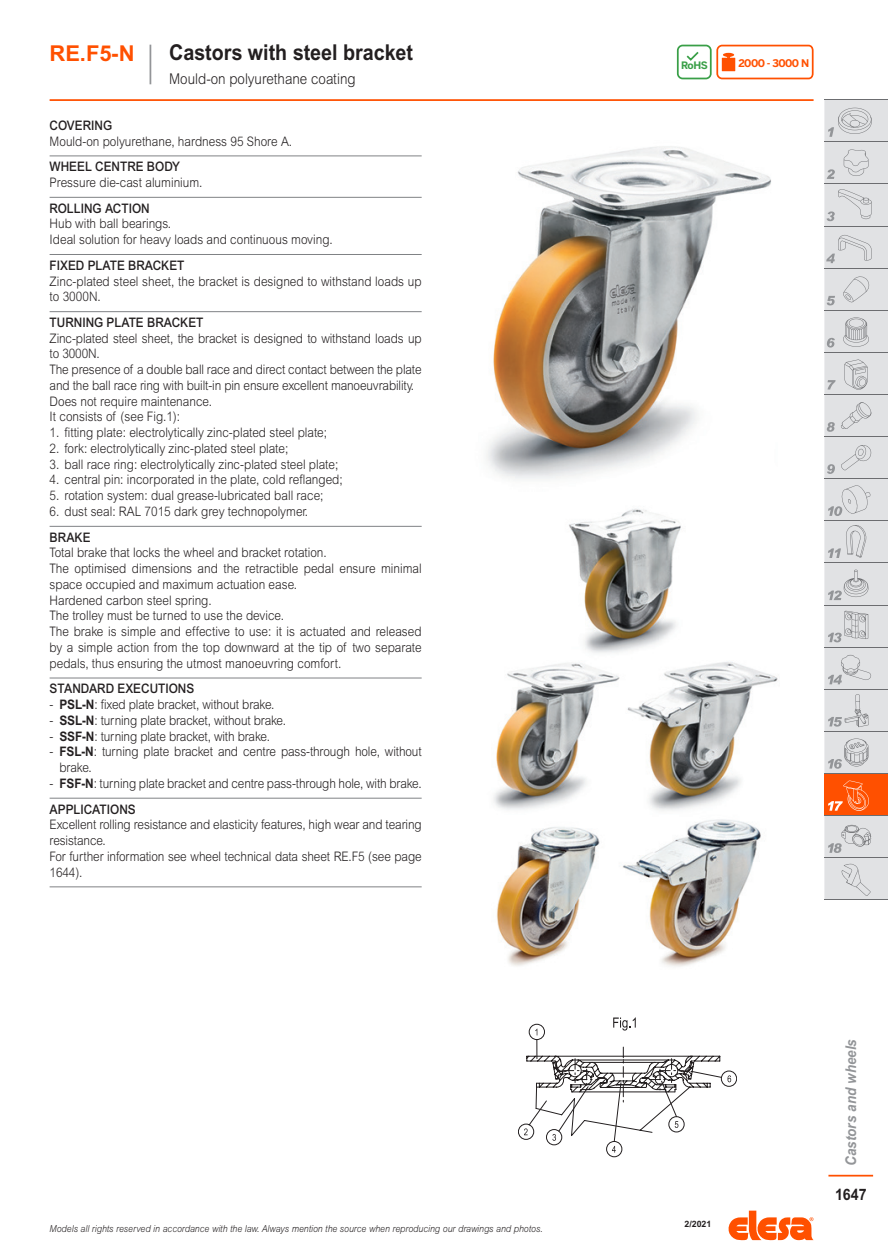
<style>
.page{position:relative;width:888px;height:1260px;background:#fff}
.page>*{position:absolute;margin:0;border:0;box-sizing:border-box;transform-origin:0 0}
.subtitle_1L{font:700 21.88px "Arial MT Std";color:#231f20;scale:.9 1}
.series{font:700 21.88px "Arial MT Std";color:#ff5000}
.t1{font:700 15.75px "Arial MT Std";color:#231f20;scale:.9 1}
.subtitle_2L{font:300 14.88px "Arial MT Std";color:#231f20;scale:.9 1}
.t2{font:italic 700 14.88px "Arial MT Std";color:#939598;scale:.9 1}
.description{font:300 13.12px/15.8px "Arial MT Std";color:#231f20;scale:.9 1}
.titlefirst{font:500 13.12px "Arial MT Std";color:#231f20;scale:.9 1}
.descriptionlast{font:300 13.12px/15.8px "Arial MT Std";letter-spacing:-.01em;color:#231f20;scale:.9 1}
.t3{font:700 10.5px "Benton Sans";letter-spacing:-.05em;color:#ff5000}
.t4{font:700 10.15px "Benton Sans";color:#399f47}
.t5{font:italic 300 9.62px "Arial MT Std";color:#231f20;scale:.9 1}
.t6{font:700 8.75px "Arial MT Std";color:#231f20}
.s1{font-weight:700}
</style>
<div class="page">
<svg style="left:728px;top:1211px;width:86px;height:29px"></svg>
<hr style="left:828px;top:1175px;width:45px;height:2px;background:#ff5000">
<hr style="left:50px;top:99px;width:764px;height:2px;background:#ff5000">
<div style="left:824px;top:100px;width:64px;height:800px;background:#e1e2e4"></div>
<div style="left:824px;top:774px;width:64px;height:42px;background:#ff5000"></div>
<hr style="left:824px;top:99px;width:64px;height:1px;background:#6c6d70">
<hr style="left:824px;top:141px;width:64px;height:1px;background:#6c6d70">
<hr style="left:824px;top:183px;width:64px;height:1px;background:#6c6d70">
<hr style="left:824px;top:226px;width:64px;height:1px;background:#6c6d70">
<hr style="left:824px;top:268px;width:64px;height:1px;background:#6c6d70">
<hr style="left:824px;top:310px;width:64px;height:1px;background:#6c6d70">
<hr style="left:824px;top:352px;width:64px;height:1px;background:#6c6d70">
<hr style="left:824px;top:394px;width:64px;height:1px;background:#6c6d70">
<hr style="left:824px;top:436px;width:64px;height:1px;background:#6c6d70">
<hr style="left:824px;top:478px;width:64px;height:1px;background:#6c6d70">
<hr style="left:824px;top:520px;width:64px;height:1px;background:#6c6d70">
<hr style="left:824px;top:563px;width:64px;height:1px;background:#6c6d70">
<hr style="left:824px;top:605px;width:64px;height:1px;background:#6c6d70">
<hr style="left:824px;top:647px;width:64px;height:1px;background:#6c6d70">
<hr style="left:824px;top:689px;width:64px;height:1px;background:#6c6d70">
<hr style="left:824px;top:731px;width:64px;height:1px;background:#6c6d70">
<hr style="left:824px;top:773px;width:64px;height:1px;background:#6c6d70">
<hr style="left:824px;top:815px;width:64px;height:1px;background:#6c6d70">
<hr style="left:824px;top:857px;width:64px;height:1px;background:#6c6d70">
<hr style="left:824px;top:900px;width:64px;height:1px;background:#6c6d70">
<svg style="left:827px;top:169px;width:8px;height:10px"></svg>
<svg style="left:827px;top:296px;width:8px;height:9px"></svg>
<svg style="left:827px;top:338px;width:8px;height:10px"></svg>
<svg style="left:827px;top:380px;width:9px;height:10px"></svg>
<svg style="left:827px;top:422px;width:8px;height:10px"></svg>
<svg style="left:827px;top:464px;width:8px;height:10px"></svg>
<svg style="left:843px;top:317px;width:26px;height:30px"></svg>
<svg style="left:844px;top:359px;width:24px;height:31px"></svg>
<svg style="left:841px;top:402px;width:30px;height:27px"></svg>
<svg style="left:841px;top:444px;width:30px;height:26px"></svg>
<svg style="left:828px;top:570px;width:40px;height:30px"></svg>
<svg style="left:828px;top:611px;width:40px;height:31px"></svg>
<svg style="left:828px;top:484px;width:43px;height:32px"></svg>
<svg style="left:828px;top:694px;width:40px;height:33px"></svg>
<svg style="left:828px;top:655px;width:43px;height:29px"></svg>
<svg style="left:828px;top:739px;width:40px;height:30px"></svg>
<svg style="left:828px;top:781px;width:41px;height:30px"></svg>
<svg style="left:844px;top:149px;width:24px;height:27px"></svg>
<svg style="left:827px;top:189px;width:45px;height:32px"></svg>
<svg style="left:826px;top:235px;width:46px;height:28px"></svg>
<svg style="left:828px;top:108px;width:44px;height:29px"></svg>
<svg style="left:843px;top:275px;width:26px;height:27px"></svg>
<svg style="left:828px;top:525px;width:39px;height:33px"></svg>
<svg style="left:828px;top:825px;width:43px;height:28px"></svg>
<svg style="left:839px;top:863px;width:32px;height:33px"></svg>
<hr style="left:150px;top:45px;width:1px;height:39px;background:#939598">
<svg style="left:677px;top:45px;width:137px;height:34px"></svg>
<hr style="left:50px;top:155px;width:372px;height:1px;background:#808285">
<hr style="left:50px;top:197px;width:372px;height:1px;background:#808285">
<hr style="left:50px;top:254px;width:372px;height:1px;background:#808285">
<hr style="left:50px;top:311px;width:372px;height:1px;background:#808285">
<hr style="left:50px;top:526px;width:372px;height:1px;background:#808285">
<hr style="left:50px;top:678px;width:372px;height:1px;background:#808285">
<hr style="left:50px;top:798px;width:372px;height:1px;background:#808285">
<hr style="left:50px;top:886px;width:372px;height:1px;background:#808285">
<img style="left:486px;top:146px;width:285px;height:333px">
<img style="left:493px;top:508px;width:285px;height:459px">
<div style="left:606px;top:1141px;width:16px;height:16px;border:1px solid #231f20;border-radius:50%"></div>
<svg style="left:518px;top:1017px;width:219px;height:136px"></svg>
<p class="series" style="left:50px;top:40px;width:87px">RE.F5-N</p>
<p class="subtitle_1L" style="left:169px;top:40px;width:273px">Castors with steel bracket</p>
<p class="subtitle_2L" style="left:169px;top:71px;width:209px">Mould-on polyurethane coating</p>
<p class="titlefirst" style="left:50px;top:117px;width:71px">COVERING</p>
<p class="description" style="left:50px;top:133px;width:271px">Mould-on polyurethane, hardness 95 Shore A.</p>
<p class="titlefirst" style="left:50px;top:159px;width:146px">WHEEL CENTRE BODY</p>
<p class="description" style="left:50px;top:174px;width:171px">Pressure die-cast aluminium.</p>
<p class="titlefirst" style="left:50px;top:200px;width:113px">ROLLING ACTION</p>
<p class="description" style="left:50px;top:216px;width:137px">Hub with ball bearings.</p>
<p class="description" style="left:50px;top:232px;width:316px">Ideal solution for heavy loads and continuous moving.</p>
<p class="titlefirst" style="left:50px;top:258px;width:151px">FIXED PLATE BRACKET</p>
<p class="description" style="left:50px;top:273px;width:415px">Zinc-plated steel sheet, the bracket is designed to withstand loads up to 3000N.</p>
<p class="titlefirst" style="left:50px;top:315px;width:173px">TURNING PLATE BRACKET</p>
<p class="description" style="left:50px;top:330px;width:415px">Zinc-plated steel sheet, the bracket is designed to withstand loads up to 3000N.</p>
<p class="description" style="left:50px;top:362px;width:415px">The presence of a double ball race and direct contact between the plate and the ball race ring with built-in pin ensure excellent manoeuvrability.</p>
<p class="description" style="left:50px;top:393px;width:182px">Does not require maintenance.</p>
<p class="description" style="left:50px;top:409px;width:147px">It consists of (see Fig.1):</p>
<p class="description" style="left:50px;top:425px;width:310px">1. fitting plate: electrolytically zinc-plated steel plate;</p>
<p class="description" style="left:50px;top:440px;width:267px">2. fork: electrolytically zinc-plated steel plate;</p>
<p class="description" style="left:50px;top:456px;width:322px">3. ball race ring: electrolytically zinc-plated steel plate;</p>
<p class="description" style="left:50px;top:472px;width:327px">4. central pin: incorporated in the plate, cold reflanged;</p>
<p class="description" style="left:50px;top:488px;width:306px">5. rotation system: dual grease-lubricated ball race;</p>
<p class="description" style="left:50px;top:503px;width:289px">6. dust seal: RAL 7015 dark grey technopolymer.</p>
<p class="titlefirst" style="left:50px;top:529px;width:47px">BRAKE</p>
<p class="description" style="left:50px;top:545px;width:310px">Total brake that locks the wheel and bracket rotation.</p>
<p class="description" style="left:50px;top:561px;width:415px">The optimised dimensions and the retractible pedal ensure minimal space occupied and maximum actuation ease.</p>
<p class="description" style="left:50px;top:592px;width:182px">Hardened carbon steel spring.</p>
<p class="description" style="left:50px;top:608px;width:262px">The trolley must be turned to use the device.</p>
<p class="description" style="left:50px;top:624px;width:415px;text-align:justify">The brake is simple and effective to use: it is actuated and released by a simple action from the top downward at the tip of two separate pedals, thus ensuring the utmost manoeuvring comfort.</p>
<p class="titlefirst" style="left:50px;top:681px;width:162px">STANDARD EXECUTIONS</p>
<p class="description" style="left:50px;top:697px;width:251px">- <span class="s1">PSL-N</span>: fixed plate bracket, without brake.</p>
<p class="description" style="left:50px;top:712px;width:264px">- <span class="s1">SSL-N</span>: turning plate bracket, without brake.</p>
<p class="description" style="left:50px;top:728px;width:246px">- <span class="s1">SSF-N</span>: turning plate bracket, with brake.</p>
<p class="description" style="left:60px;top:744px;width:404px;text-indent:-10px">- <span class="s1">FSL-N</span>: turning plate bracket and centre pass-through hole, without brake.</p>
<p class="description" style="left:50px;top:775px;width:415px">- <span class="s1">FSF-N</span>: turning plate bracket and centre pass-through hole, with brake.</p>
<p class="titlefirst" style="left:50px;top:801px;width:97px">APPLICATIONS</p>
<p class="description" style="left:50px;top:817px;width:415px">Excellent rolling resistance and elasticity features, high wear and tearing resistance.</p>
<p class="descriptionlast" style="left:50px;top:848px;width:415px">For further information see wheel technical data sheet RE.F5 (see page<br>1644).</p>
<p class="t5" style="left:50px;top:1224px;width:549px">Models all rights reserved in accordance with the law. Always mention the source when reproducing our drawings and photos.</p>
<p class="t4" style="left:681px;top:59px;width:28px">RoHS</p>
<p class="t3" style="left:738px;top:57px;width:72px">2000 - 3000 N</p>
<p class="t6" style="left:685px;top:1218px;width:28px">2/2021</p>
<p class="t2" style="left:842px;top:1166px;width:142px;rotate:-90deg">Castors and wheels</p>
<p class="t1" style="left:835px;top:1186px;width:37px">1647</p>
</div>
